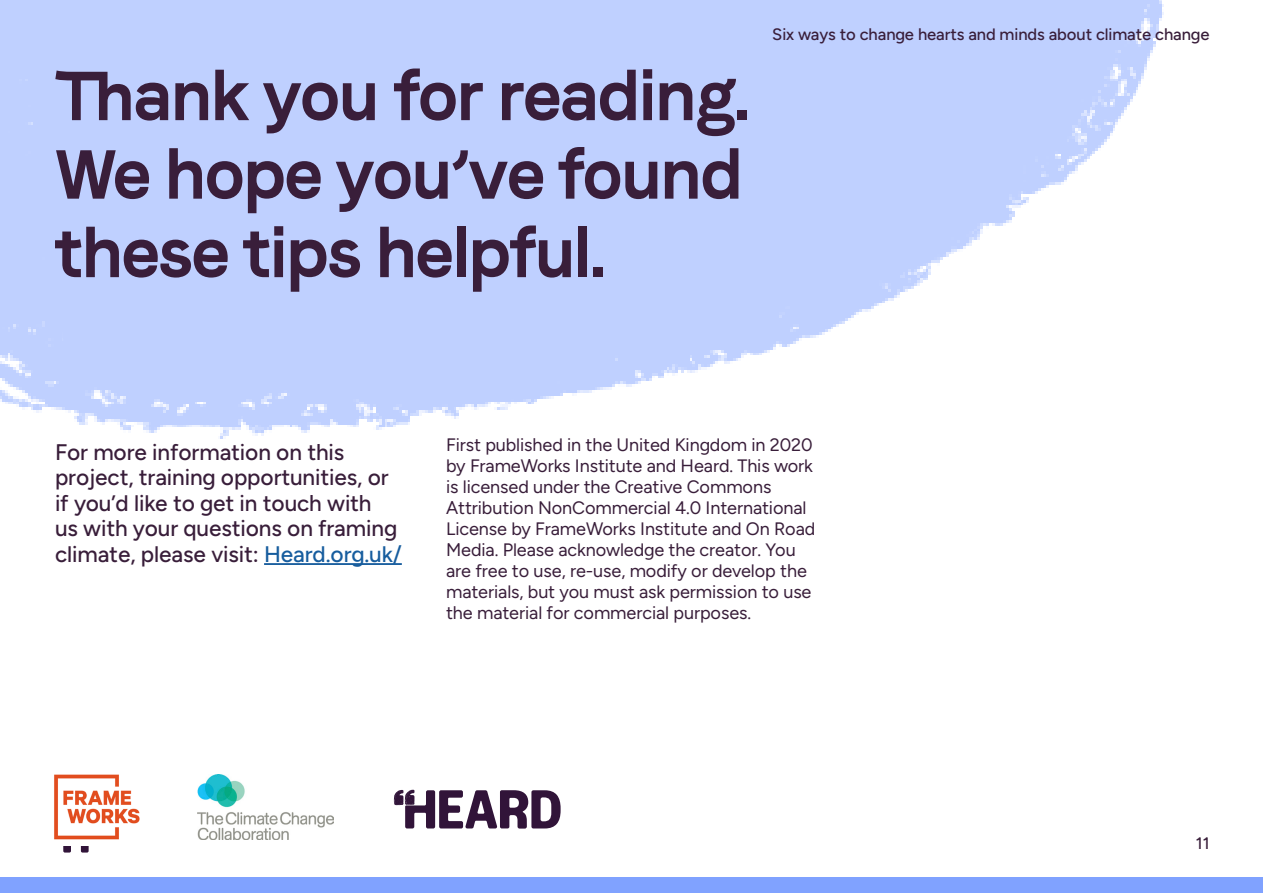
<style>
.page{position:relative;width:1263px;height:893px;background:#fff}
.page>*{position:absolute;margin:0;border:0;box-sizing:border-box;transform-origin:0 0}
.t1{font:69.15px/78.4px "Faro Bold Lucky";letter-spacing:-.01em;color:#391e3a;text-align:justify}
.Stand_First_Text{font:300 22.5px/25.5px "Figtree";letter-spacing:-.005em;color:#391e3a}
.Body_Text{font:300 18px/21px "Figtree";letter-spacing:-.005em;color:#391e3a}
.t2{font:300 16.5px "Figtree";letter-spacing:-.005em;color:#391e3a}
.s1{color:#175d9e}
</style>
<div class="page">
<svg style="left:63px;top:846px;width:25px;height:6px"></svg>
<img style="left:0;top:0;width:1164px;height:438px">
<svg style="left:0;top:0;width:1137px;height:392px;background:#c7d6ff"></svg>
<div style="left:0;top:877px;width:1263px;height:16px;background:#80a2ff"></div>
<hr style="left:264px;top:563px;width:138px;height:2px;background:#175d9e">
<img style="left:54px;top:774px;width:86px;height:66px">
<img style="left:198px;top:775px;width:135px;height:64px">
<svg style="left:394px;top:790px;width:167px;height:39px"></svg>
<p class="t1" style="left:55px;top:52px;width:696px">Thank you for reading.<br>We hope you’ve found these tips helpful.</p>
<p class="t2" style="left:772px;top:25px;width:439px">Six ways to change hearts and minds about climate change</p>
<p class="Stand_First_Text" style="left:55px;top:439px;width:348px">For more information on this project, training opportunities, or if you’d like to get in touch with<br>us with your questions on framing climate, please visit: <span class="s1">Heard.org.uk/</span></p>
<p class="Body_Text" style="left:446px;top:434px;width:371px">First published in the United Kingdom in 2020 by FrameWorks Institute and Heard. This work is licensed under the Creative Commons Attribution NonCommercial 4.0 International License by FrameWorks Institute and On Road Media. Please acknowledge the creator. You are free to use, re-use, modify or develop the materials, but you must ask permission to use the material for commercial purposes.</p>
<p class="t2" style="left:1196px;top:834px;width:15px">11</p>
</div>
